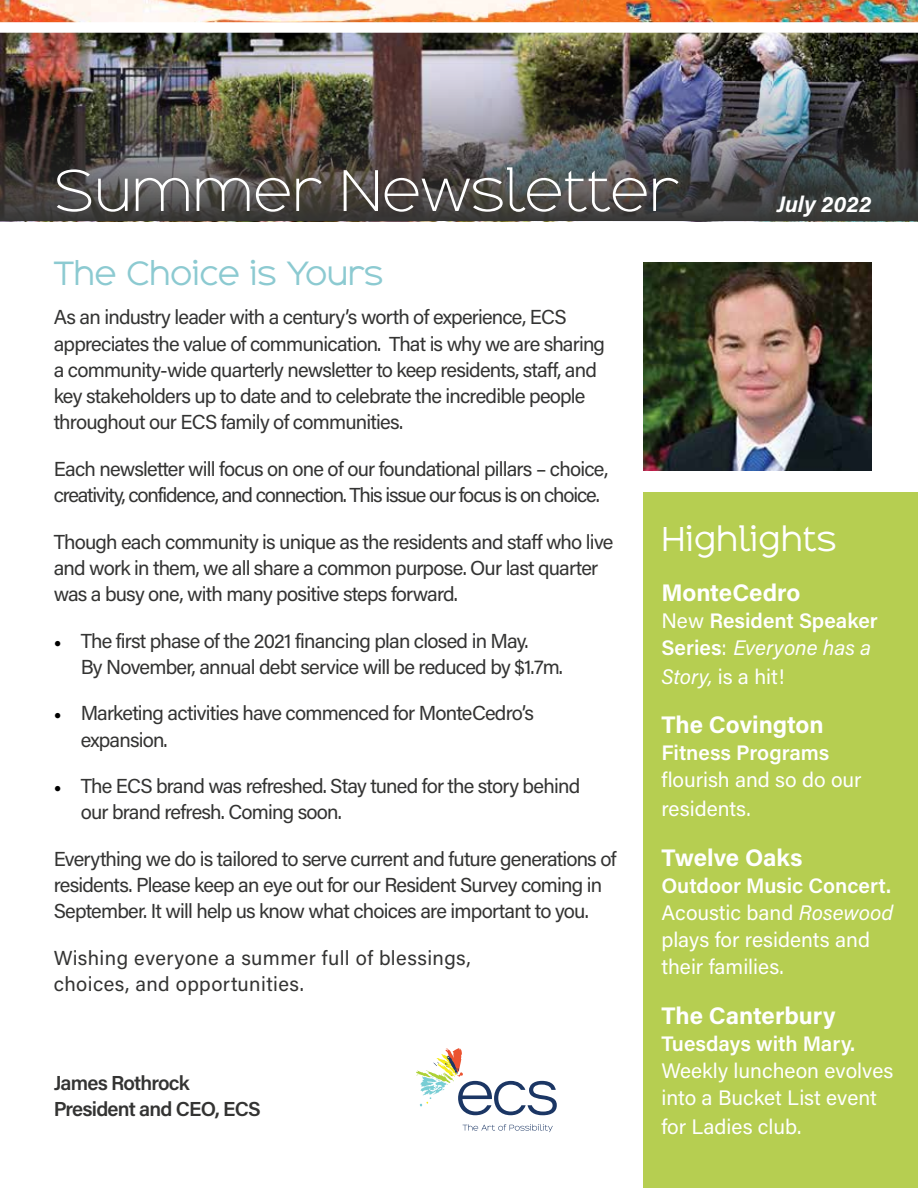
<style>
.page{position:relative;width:918px;height:1188px;background:#fff}
.page>*{position:absolute;margin:0;border:0;box-sizing:border-box;transform-origin:0 0}
.t1{font:300 51px "Adequate";color:#fff}
.t2{font:30px "Adequate";color:#fff}
.t3{font:29.25px "Adequate";letter-spacing:-.02em;color:#8ccad1}
.t4{font:700 24px "Acumin Pro";color:#fff}
.t5{font:italic 700 22.5px "Acumin Pro";letter-spacing:.005em;color:#fff}
.t6{font:21px/27px "Acumin Pro";color:#fff}
.t7{font:600 21px/27.9px "Acumin Pro";color:#fff}
.t8{font:20.25px/26.2px "Acumin Pro";letter-spacing:-.04em;color:#343433}
.t9{font:20.25px/26.2px "Acumin Pro";letter-spacing:.02em;color:#343433}
.t10{font:600 20.25px/26.2px "Acumin Pro";letter-spacing:-.04em;color:#343433}
.s1{font-family:"Minion Pro";color:#000}
.s2{font-weight:400}
.s3{font-weight:400;font-style:italic}
.s4{font-weight:600}
.s5{font-style:italic}
</style>
<div class="page">
<img style="left:0;top:33px;width:918px;height:188px">
<img style="left:643px;top:262px;width:228px;height:208px">
<div style="left:643px;top:492px;width:275px;height:696px;background:#b6ce51"></div>
<svg style="left:416px;top:1048px;width:141px;height:67px"></svg>
<svg style="left:463px;top:1124px;width:90px;height:8px"></svg>
<img style="left:0;top:0;width:918px;height:33px">
<h1 class="t1" style="left:54px;top:157px;width:626px">Summer Newsletter</h1>
<p class="t5" style="left:777px;top:188px;width:96px">July 2022</p>
<h3 class="t3" style="left:54px;top:254px;width:332px">The Choice is Yours</h3>
<p class="t8" style="left:54px;top:303px;width:553px">As an industry leader with a century’s worth of experience, ECS appreciates the value of communication. That is why we are sharing a community-wide quarterly newsletter to keep residents, staff, and key stakeholders up to date and to celebrate the incredible people throughout our ECS family of communities.</p>
<p class="t8" style="left:54px;top:455px;width:556px">Each newsletter will focus on one of our foundational pillars – choice, creativity, confidence, and connection. This issue our focus is on choice.</p>
<p class="t8" style="left:54px;top:528px;width:561px">Though each community is unique as the residents and staff who live and work in them, we all share a common purpose. Our last quarter was a busy one, with many positive steps forward.</p>
<p class="t8" style="left:81px;top:627px;width:484px;text-indent:-27px"><span class="s1">•</span> The first phase of the 2021 financing plan closed in May.<br>By November, annual debt service will be reduced by $1.7m.</p>
<p class="t8" style="left:81px;top:699px;width:455px;text-indent:-27px"><span class="s1">•</span> Marketing activities have commenced for MonteCedro’s expansion.</p>
<p class="t8" style="left:81px;top:772px;width:501px;text-indent:-27px"><span class="s1">•</span> The ECS brand was refreshed. Stay tuned for the story behind our brand refresh. Coming soon.</p>
<p class="t8" style="left:54px;top:845px;width:564px">Everything we do is tailored to serve current and future generations of residents. Please keep an eye out for our Resident Survey coming in<br>September. It will help us know what choices are important to you.</p>
<p class="t9" style="left:54px;top:944px;width:419px">Wishing everyone a summer full of blessings, choices, and opportunities.</p>
<p class="t10" style="left:54px;top:1069px;width:209px">James Rothrock<br>President and CEO, ECS</p>
<h2 class="t2" style="left:661px;top:518px;width:177px">Highlights</h2>
<p class="t4" style="left:661px;top:575px;width:141px">MonteCedro</p>
<p class="t7" style="left:661px;top:606px;width:218px"><span class="s2">New</span> Resident Speaker<br>Series<span class="s2">:</span> <span class="s3">Everyone has a<br>Story,</span> <span class="s2">is a hit!</span></p>
<p class="t4" style="left:661px;top:708px;width:164px">The Covington</p>
<p class="t7" style="left:661px;top:738px;width:169px">Fitness Programs</p>
<p class="t6" style="left:661px;top:765px;width:202px;line-height:28.8px">flourish and so do our residents.</p>
<p class="t4" style="left:661px;top:841px;width:143px">Twelve Oaks</p>
<p class="t6" style="left:661px;top:871px;width:233px"><span class="s4">Outdoor Music Concert.<br></span>Acoustic band <span class="s5">Rosewood </span>plays for residents and their families.</p>
<p class="t4" style="left:661px;top:998px;width:176px">The Canterbury</p>
<p class="t7" style="left:661px;top:1029px;width:195px">Tuesdays with Mary.</p>
<p class="t6" style="left:661px;top:1056px;width:234px;line-height:27.9px">Weekly luncheon evolves into a Bucket List event for Ladies club.</p>
</div>
